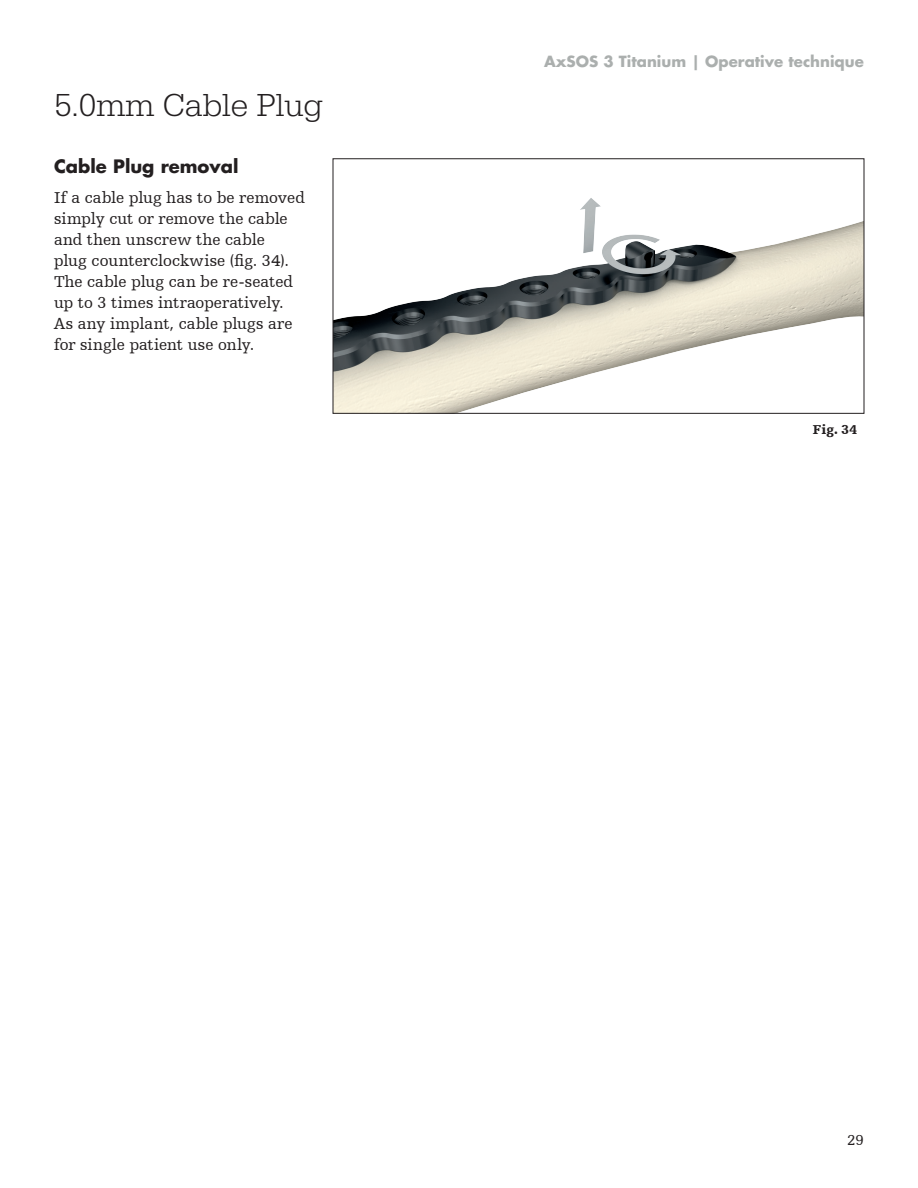
<style>
.page{position:relative;width:918px;height:1188px;background:#fff}
.page>*{position:absolute;margin:0;border:0;box-sizing:border-box;transform-origin:0 0}
.t1{font:300 33px "URW Egyptienne TOT";color:#231f20}
.t2{font:700 18px "Futura Std";color:#231f20}
.t3{font:16.5px/21px "Humanist Slabserif 712 BT";letter-spacing:.005em;color:#231f20}
.t4{font:700 15px "Futura Std";color:#abafae}
.t5{font:15px "Humanist Slabserif 712 BT";color:#231f20}
.t6{font:900 13.5px "Humanist Slabserif 712 BT";color:#231f20}
</style>
<div class="page">
<img style="left:335px;top:198px;width:527px;height:214px">
<div style="left:333px;top:158px;width:531px;height:256px;border:1px solid #231f20"></div>
<h1 class="t1" style="left:54px;top:86px;width:270px">5.0mm Cable Plug</h1>
<p class="t2" style="left:54px;top:155px;width:186px">Cable Plug removal</p>
<p class="t3" style="left:54px;top:187px;width:252px">If a cable plug has to be removed simply cut or remove the cable and then unscrew the cable<br>plug counterclockwise (fig. 34).<br>The cable plug can be re-seated up to 3 times intraoperatively.<br>As any implant, cable plugs are for single patient use only.</p>
<p class="t4" style="left:544px;top:51px;width:321px">AxSOS 3 Titanium | Operative technique</p>
<p class="t6" style="left:813px;top:421px;width:46px">Fig. 34</p>
<p class="t5" style="left:847px;top:1131px;width:18px">29</p>
</div>
